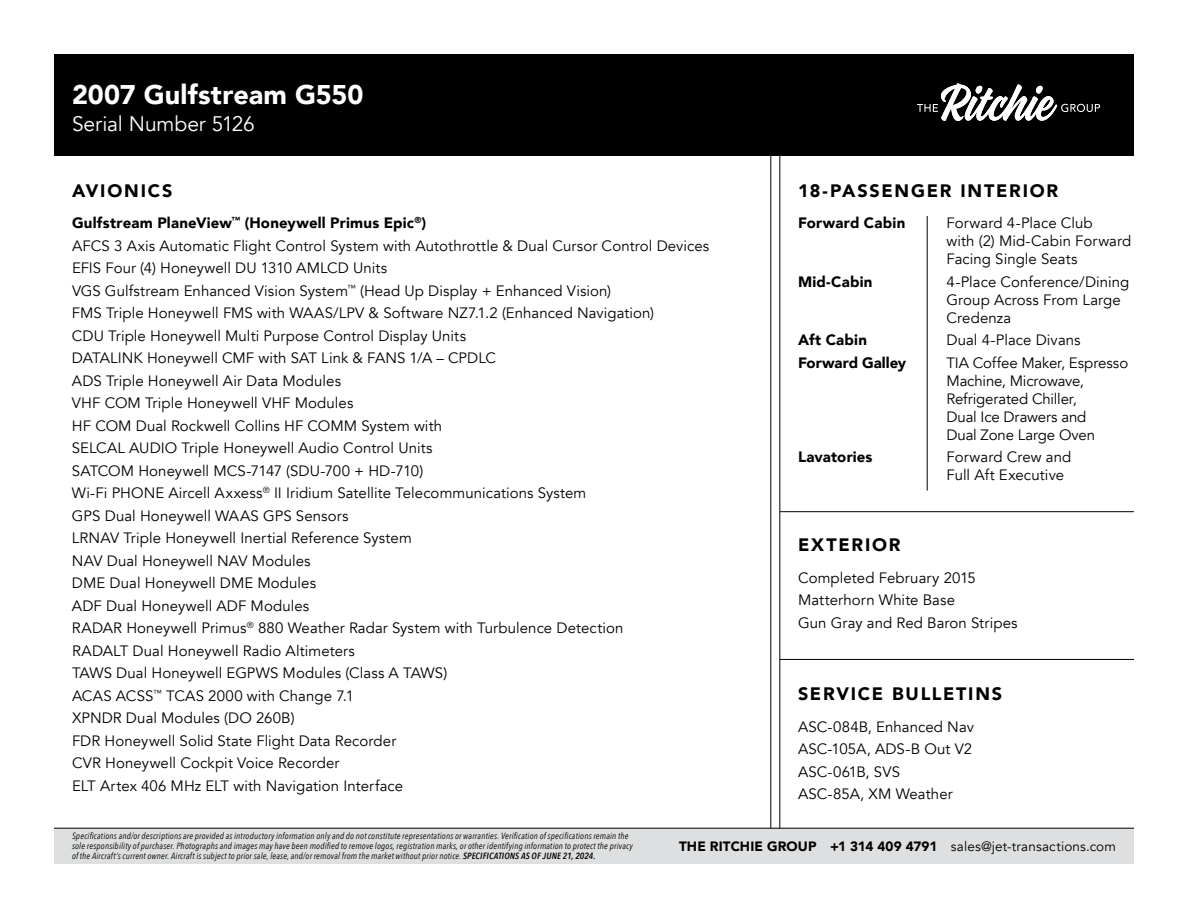
<style>
.page{position:relative;width:1188px;height:918px;background:#fff}
.page>*{position:absolute;margin:0;border:0;box-sizing:border-box;transform-origin:0 0}
.t1{font:900 27px "Avenir";letter-spacing:.005em;color:#fff}
.t2{font:21px "Avenir";letter-spacing:-.005em;color:#fff}
.t3{font:900 18px "Avenir";letter-spacing:.1em;color:#000}
.t4{font:15px/22.5px "Avenir";letter-spacing:.005em;color:#000}
.t5{font:900 15px "Avenir";letter-spacing:.01em;color:#000}
.t6{font:900 13.5px "Avenir";letter-spacing:.01em;color:#000}
.t7{font:italic 9px/9.8px "Avenir Next Condensed";letter-spacing:.02em;color:#000}
.t8{font:italic 600 9px "Avenir Next Condensed";letter-spacing:.01em;color:#000}
.s1{font-weight:900}
.s2{font-weight:400}
.s3{font-weight:600}
</style>
<div class="page">
<div style="left:54px;top:54px;width:1080px;height:101px;background:#000"></div>
<div style="left:54px;top:828px;width:1080px;height:36px;background:#dedfe0"></div>
<hr style="left:54px;top:828px;width:1080px;height:1px;background:#000">
<hr style="left:54px;top:155px;width:1080px;height:1px;background:#000">
<hr style="left:780px;top:511px;width:354px;height:1px;background:#000">
<hr style="left:771px;top:155px;width:1px;height:673px;background:#000">
<hr style="left:780px;top:155px;width:1px;height:673px;background:#000">
<hr style="left:780px;top:659px;width:354px;height:1px;background:#000">
<hr style="left:927px;top:216px;width:1px;height:275px;background:#000">
<svg style="left:917px;top:83px;width:183px;height:38px"></svg>
<h1 class="t1" style="left:72px;top:71px;width:293px">2007 Gulfstream G550</h1>
<h2 class="t2" style="left:72px;top:111px;width:184px">Serial Number 5126</h2>
<p class="t3" style="left:72px;top:175px;width:102px">AVIONICS</p>
<p class="t4" style="left:72px;top:212px;width:639px"><span class="s1">Gulfstream PlaneView</span><sup>™</sup> <span class="s1">(Honeywell Primus Epic</span><sup>®</sup><span class="s1">)<br></span>AFCS 3 Axis Automatic Flight Control System with Autothrottle &amp; Dual Cursor Control Devices EFIS Four (4) Honeywell DU 1310 AMLCD Units<br>VGS Gulfstream Enhanced Vision System<sup>™</sup> (Head Up Display + Enhanced Vision)<br>FMS Triple Honeywell FMS with WAAS/LPV &amp; Software NZ7.1.2 (Enhanced Navigation)<br>CDU Triple Honeywell Multi Purpose Control Display Units<br>DATALINK Honeywell CMF with SAT Link &amp; FANS 1/A – CPDLC<br>ADS Triple Honeywell Air Data Modules<br>VHF COM Triple Honeywell VHF Modules<br>HF COM Dual Rockwell Collins HF COMM System with<br>SELCAL AUDIO Triple Honeywell Audio Control Units<br>SATCOM Honeywell MCS-7147 (SDU-700 + HD-710)<br>Wi-Fi PHONE Aircell Axxess<sup>®</sup> II Iridium Satellite Telecommunications System<br>GPS Dual Honeywell WAAS GPS Sensors<br>LRNAV Triple Honeywell Inertial Reference System<br>NAV Dual Honeywell NAV Modules<br>DME Dual Honeywell DME Modules<br>ADF Dual Honeywell ADF Modules<br>RADAR Honeywell Primus<sup>®</sup> 880 Weather Radar System with Turbulence Detection<br>RADALT Dual Honeywell Radio Altimeters<br>TAWS Dual Honeywell EGPWS Modules (Class A TAWS)<br>ACAS ACSS<sup>™</sup> TCAS 2000 with Change 7.1<br>XPNDR Dual Modules (DO 260B)<br>FDR Honeywell Solid State Flight Data Recorder<br>CVR Honeywell Cockpit Voice Recorder<br>ELT Artex 406 MHz ELT with Navigation Interface</p>
<p class="t3" style="left:798px;top:175px;width:262px">18-PASSENGER INTERIOR</p>
<p class="t5" style="left:798px;top:210px;width:109px">Forward Cabin</p>
<p class="t4" style="left:946px;top:214px;width:186px;line-height:18px">Forward 4-Place Club<br>with (2) Mid-Cabin Forward<br>Facing Single Seats</p>
<p class="t5" style="left:798px;top:268px;width:76px">Mid-Cabin</p>
<p class="t4" style="left:946px;top:273px;width:184px;line-height:18px">4-Place Conference/Dining<br>Group Across From Large<br>Credenza</p>
<p class="t5" style="left:798px;top:327px;width:70px">Aft Cabin</p>
<p class="t4" style="left:946px;top:329px;width:136px">Dual 4-Place Divans</p>
<p class="t5" style="left:798px;top:349px;width:110px">Forward Galley</p>
<p class="t4" style="left:946px;top:354px;width:183px;line-height:18px">TIA Coffee Maker, Espresso<br>Machine, Microwave,<br>Refrigerated Chiller,<br>Dual Ice Drawers and<br>Dual Zone Large Oven</p>
<p class="t5" style="left:798px;top:444px;width:76px">Lavatories</p>
<p class="t4" style="left:946px;top:448px;width:126px;line-height:18px">Forward Crew and<br>Full Aft Executive</p>
<p class="t3" style="left:798px;top:530px;width:104px">EXTERIOR</p>
<p class="t4" style="left:798px;top:567px;width:221px">Completed February 2015<br>Matterhorn White Base<br>Gun Gray and Red Baron Stripes</p>
<p class="t3" style="left:798px;top:678px;width:206px">SERVICE BULLETINS</p>
<p class="t4" style="left:798px;top:715px;width:177px">ASC-084B, Enhanced Nav<br>ASC-105A, ADS-B Out V2<br>ASC-061B, SVS<br>ASC-85A, XM Weather</p>
<p class="t6" style="left:679px;top:834px;width:438px">THE RITCHIE GROUP +1 314 409 4791 <span class="s2">sales@jet-transactions.com</span></p>
<p class="t7" style="left:72px;top:831px;width:562px">Specifications and/or descriptions are provided as introductory information only and do not constitute representations or warranties. Verification of specifications remain the sole responsibility of purchaser. Photographs and images may have been modified to remove logos, registration marks, or other identifying information to protect the privacy of the Aircraft’s current owner. Aircraft is subject to prior sale, lease, and/or removal from the market without prior notice. <span class="s3">SPECIFICATIONS AS OF JUNE 21, 2024.</span></p>
<p class="t8" style="left:546px;top:850px;width:65px">A UARY 10, 2024.</p>
</div>
